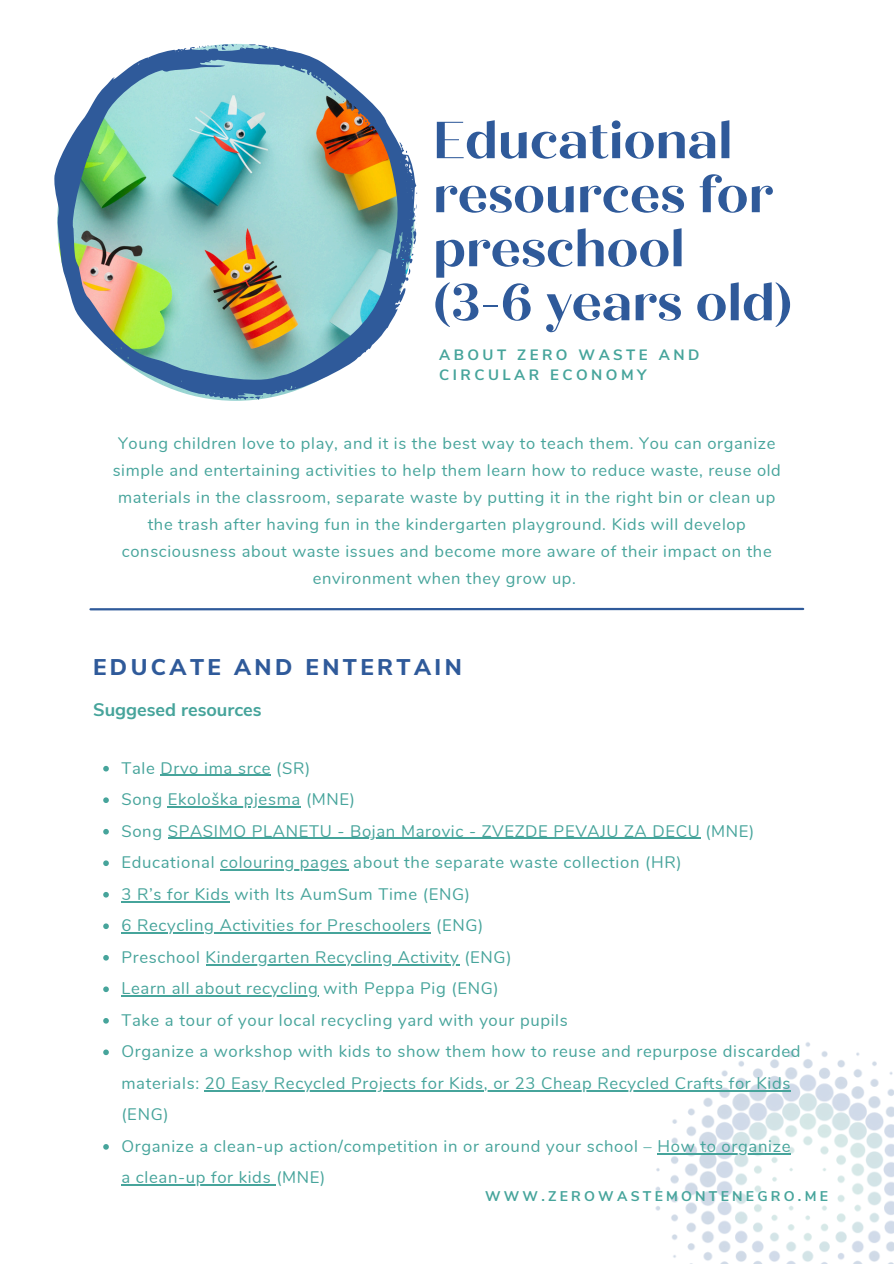
<style>
.page{position:relative;width:894px;height:1264px;background:#fff}
.page>*{position:absolute;margin:0;border:0;box-sizing:border-box;transform-origin:0 0}
.t1{font:700 52.05px/54px "Quiche Display";color:#2f5a9a}
.t2{font:800 22.65px "Nunito Sans";letter-spacing:.15em;color:#2f5a9a}
.t3{font:700 18.15px "Nunito Sans";color:#46a49b}
.t4{font:16.65px/31.5px "Nunito";letter-spacing:.04em;color:#46a49b}
.t5{font:16.5px/27px "Nunito";letter-spacing:.04em;color:#46a49b;text-align:center}
.t6{font:700 15px/20.2px "Nunito Sans";letter-spacing:.23em;color:#46a49b}
.t7{font:700 13.95px "Nunito Sans";letter-spacing:.23em;color:#46a49b}
</style>
<div class="page">
<hr style="left:90px;top:608px;width:712px;height:2px;background:#2f5a9a">
<img style="left:577px;top:1042px;width:316px;height:221px">
<img style="left:54px;top:46px;width:362px;height:354px">
<svg style="left:399px;top:142px;width:8px;height:11px"></svg>
<svg style="left:406px;top:268px;width:5px;height:7px"></svg>
<svg style="left:411px;top:223px;width:6px;height:33px"></svg>
<svg style="left:414px;top:192px;width:4px;height:25px"></svg>
<svg style="left:249px;top:395px;width:22px;height:5px"></svg>
<svg style="left:197px;top:44px;width:71px;height:6px"></svg>
<svg style="left:325px;top:85px;width:52px;height:52px;background:#937163"></svg>
<svg style="left:103px;top:765px;width:6px;height:6px"></svg>
<hr style="left:160px;top:774px;width:111px;height:2px;background:#46a49b">
<svg style="left:103px;top:797px;width:6px;height:6px"></svg>
<hr style="left:168px;top:806px;width:133px;height:1px;background:#46a49b">
<svg style="left:103px;top:829px;width:6px;height:5px"></svg>
<hr style="left:168px;top:837px;width:532px;height:2px;background:#46a49b">
<svg style="left:103px;top:860px;width:6px;height:6px"></svg>
<hr style="left:220px;top:869px;width:128px;height:1px;background:#46a49b">
<svg style="left:103px;top:892px;width:6px;height:5px"></svg>
<hr style="left:121px;top:900px;width:108px;height:2px;background:#46a49b">
<svg style="left:103px;top:923px;width:6px;height:6px"></svg>
<hr style="left:121px;top:932px;width:310px;height:1px;background:#46a49b">
<svg style="left:103px;top:955px;width:6px;height:5px"></svg>
<hr style="left:205px;top:963px;width:254px;height:2px;background:#46a49b">
<svg style="left:103px;top:986px;width:6px;height:6px"></svg>
<hr style="left:121px;top:995px;width:197px;height:1px;background:#46a49b">
<svg style="left:103px;top:1018px;width:6px;height:5px"></svg>
<svg style="left:103px;top:1049px;width:6px;height:6px"></svg>
<hr style="left:205px;top:1089px;width:279px;height:2px;background:#46a49b">
<hr style="left:484px;top:1089px;width:30px;height:2px;background:#46a49b">
<hr style="left:514px;top:1089px;width:277px;height:2px;background:#46a49b">
<svg style="left:103px;top:1144px;width:6px;height:5px"></svg>
<hr style="left:657px;top:1152px;width:134px;height:2px;background:#46a49b">
<hr style="left:121px;top:1184px;width:155px;height:1px;background:#46a49b">
<p class="t1" style="left:433px;top:114px;width:361px">Educational resources for preschool (3-6 years old)</p>
<p class="t6" style="left:439px;top:345px;width:261px">ABOUT ZERO WASTE AND<br>CIRCULAR ECONOMY</p>
<p class="t5" style="left:113px;top:430px;width:669px">Young children love to play, and it is the best way to teach them. You can organize simple and entertaining activities to help them learn how to reduce waste, reuse old materials in the classroom, separate waste by putting it in the right bin or clean up the trash after having fun in the kindergarten playground. Kids will develop consciousness about waste issues and become more aware of their impact on the environment when they grow up.</p>
<p class="t2" style="left:93px;top:652px;width:370px">EDUCATE AND ENTERTAIN</p>
<h1 class="t3" style="left:93px;top:697px;width:170px">Suggesed resources</h1>
<p class="t4" style="left:121px;top:752px;width:190px">Tale Drvo ima srce (SR)</p>
<h4 class="t4" style="left:121px;top:784px;width:235px">Song Ekološka pjesma (MNE)</h4>
<h2 class="t4" style="left:121px;top:815px;width:634px">Song SPASIMO PLANETU - Bojan Marovic - ZVEZDE PEVAJU ZA DECU (MNE)</h2>
<h3 class="t4" style="left:121px;top:847px;width:561px">Educational colouring pages about the separate waste collection (HR)</h3>
<p class="t4" style="left:121px;top:878px;width:350px">3 R’s for Kids with Its AumSum Time (ENG)</p>
<p class="t4" style="left:121px;top:910px;width:363px">6 Recycling Activities for Preschoolers (ENG)</p>
<p class="t4" style="left:121px;top:941px;width:391px">Preschool Kindergarten Recycling Activity (ENG)</p>
<p class="t4" style="left:121px;top:973px;width:378px">Learn all about recycling with Peppa Pig (ENG)</p>
<p class="t4" style="left:121px;top:1004px;width:448px">Take a tour of your local recycling yard with your pupils</p>
<p class="t4" style="left:121px;top:1036px;width:680px">Organize a workshop with kids to show them how to reuse and repurpose discarded</p>
<p class="t4" style="left:121px;top:1067px;width:670px">materials: 20 Easy Recycled Projects for Kids, or 23 Cheap Recycled Crafts for Kids</p>
<p class="t4" style="left:121px;top:1099px;width:670px">(ENG)<br>Organize a clean-up action/competition in or around your school – How to organize</p>
<p class="t4" style="left:121px;top:1162px;width:205px">a clean-up for kids (MNE)</p>
<p class="t7" style="left:485px;top:1186px;width:344px">WWW.ZEROWASTEMONTENEGRO.ME</p>
</div>
